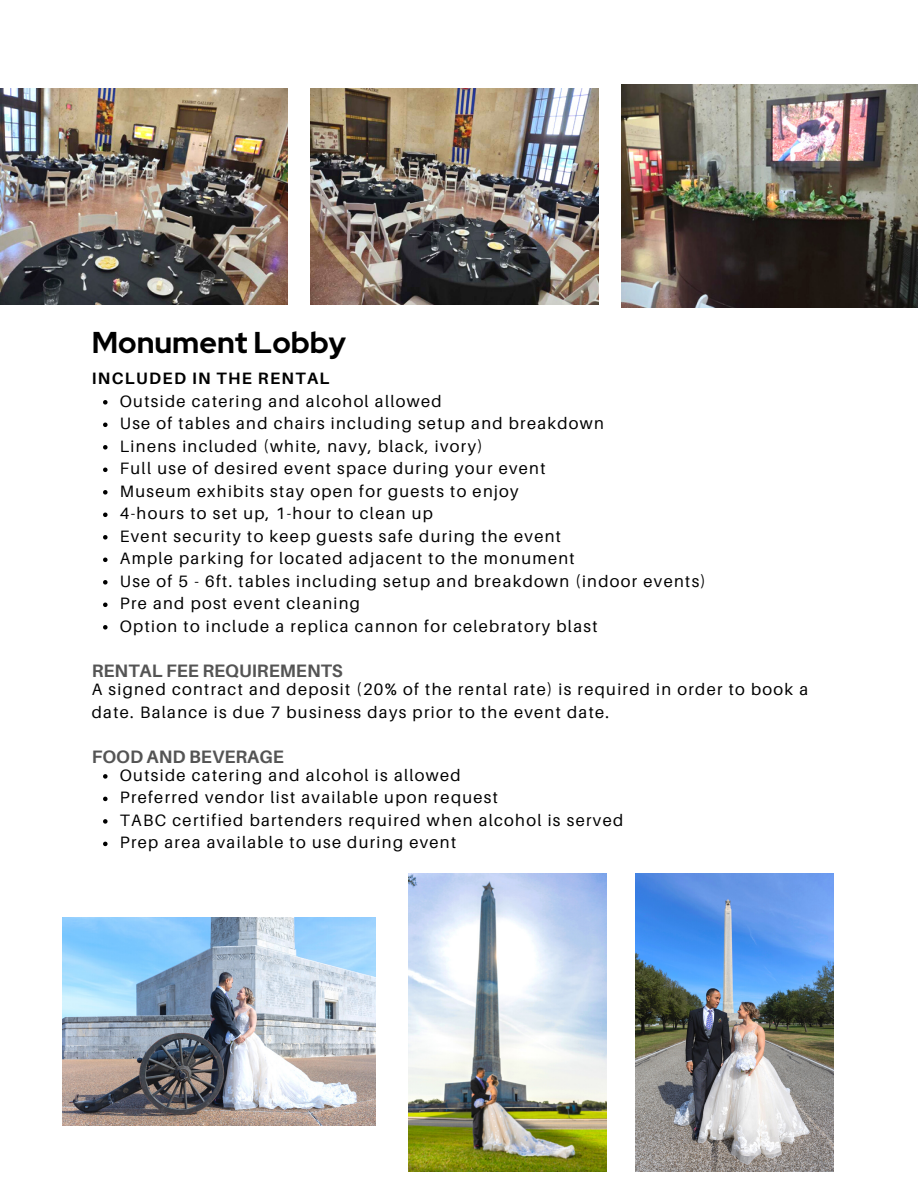
<style>
.page{position:relative;width:918px;height:1188px;background:#fff}
.page>*{position:absolute;margin:0;border:0;box-sizing:border-box;transform-origin:0 0}
.t1{font:700 30px "Red Hat Display";color:#000}
.t2{font:700 18px "Aileron";color:#545454}
.t3{font:16.5px/22.5px "Aileron";letter-spacing:.08em;color:#000}
.t4{font:700 16.5px "Aileron";letter-spacing:.08em;color:#000}
</style>
<div class="page">
<svg style="left:103px;top:400px;width:5px;height:5px"></svg>
<svg style="left:103px;top:423px;width:5px;height:4px"></svg>
<svg style="left:103px;top:445px;width:5px;height:5px"></svg>
<svg style="left:103px;top:468px;width:5px;height:4px"></svg>
<svg style="left:103px;top:490px;width:5px;height:5px"></svg>
<svg style="left:103px;top:513px;width:5px;height:4px"></svg>
<svg style="left:103px;top:535px;width:5px;height:5px"></svg>
<svg style="left:103px;top:558px;width:5px;height:4px"></svg>
<svg style="left:103px;top:580px;width:5px;height:5px"></svg>
<svg style="left:103px;top:603px;width:5px;height:4px"></svg>
<svg style="left:103px;top:625px;width:5px;height:5px"></svg>
<svg style="left:103px;top:774px;width:5px;height:5px"></svg>
<svg style="left:103px;top:797px;width:5px;height:4px"></svg>
<svg style="left:103px;top:819px;width:5px;height:5px"></svg>
<svg style="left:103px;top:842px;width:5px;height:4px"></svg>
<img style="left:0;top:88px;width:288px;height:216px">
<img style="left:311px;top:88px;width:288px;height:216px">
<img style="left:621px;top:84px;width:297px;height:223px">
<img style="left:63px;top:918px;width:312px;height:208px">
<img style="left:635px;top:873px;width:198px;height:298px">
<img style="left:409px;top:873px;width:198px;height:298px">
<h1 class="t1" style="left:92px;top:323px;width:256px">Monument Lobby</h1>
<p class="t4" style="left:92px;top:368px;width:239px">INCLUDED IN THE RENTAL</p>
<p class="t3" style="left:120px;top:389px;width:587px">Outside catering and alcohol allowed<br>Use of tables and chairs including setup and breakdown<br>Linens included (white, navy, black, ivory)<br>Full use of desired event space during your event<br>Museum exhibits stay open for guests to enjoy<br>4-hours to set up, 1-hour to clean up<br>Event security to keep guests safe during the event<br>Ample parking for located adjacent to the monument<br>Use of 5 - 6ft. tables including setup and breakdown (indoor events)<br>Pre and post event cleaning<br>Option to include a replica cannon for celebratory blast</p>
<p class="t2" style="left:92px;top:659px;width:253px">RENTAL FEE REQUIREMENTS</p>
<p class="t3" style="left:92px;top:678px;width:718px">A signed contract and deposit (20% of the rental rate) is required in order to book a date. Balance is due 7 business days prior to the event date.</p>
<p class="t2" style="left:92px;top:745px;width:194px">FOOD AND BEVERAGE</p>
<p class="t3" style="left:120px;top:764px;width:505px">Outside catering and alcohol is allowed<br>Preferred vendor list available upon request<br>TABC certified bartenders required when alcohol is served Prep area available to use during event</p>
</div>
